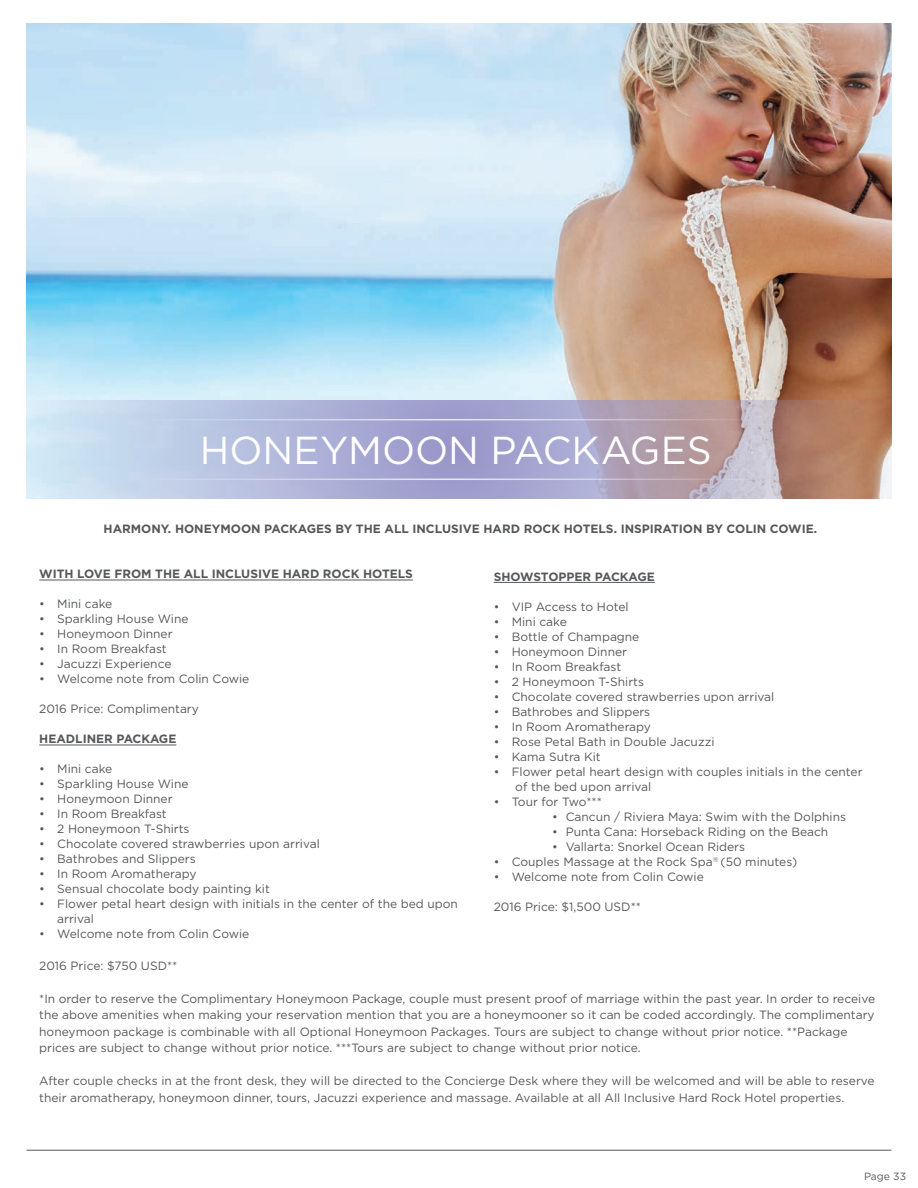
<style>
.page{position:relative;width:918px;height:1188px;background:#fff}
.page>*{position:absolute;margin:0;border:0;box-sizing:border-box;transform-origin:0 0}
.t1{font:39px "Gotham";color:#fff}
.t2{font:12px/16.5px "Gotham";color:#57585a}
.t3{font:700 12px "Gotham";color:#57585a}
.t4{font:10.5px "Gotham";color:#57585a}
</style>
<div class="page">
<hr style="left:27px;top:1150px;width:864px;height:1px;background:#57585a">
<hr style="left:39px;top:580px;width:374px;height:1px;background:#57585a">
<hr style="left:39px;top:745px;width:137px;height:1px;background:#57585a">
<img style="left:26px;top:23px;width:865px;height:476px">
<hr style="left:494px;top:582px;width:161px;height:1px;background:#57585a">
<svg style="left:26px;top:400px;width:862px;height:99px;background:#b3aec3"></svg>
<hr style="left:136px;top:479px;width:628px;height:1px;background:#fff">
<hr style="left:136px;top:419px;width:628px;height:1px;background:#fff">
<p class="t1" style="left:200px;top:429px;width:513px">HONEYMOON PACKAGES</p>
<p class="t3" style="left:104px;top:522px;width:715px">HARMONY. HONEYMOON PACKAGES BY THE ALL INCLUSIVE HARD ROCK HOTELS. INSPIRATION BY COLIN COWIE.</p>
<p class="t3" style="left:39px;top:567px;width:375px">WITH LOVE FROM THE ALL INCLUSIVE HARD ROCK HOTELS</p>
<p class="t2" style="left:39px;top:596px;width:75px">• Mini cake</p>
<p class="t2" style="left:39px;top:611px;width:151px">• Sparkling House Wine</p>
<p class="t2" style="left:39px;top:626px;width:135px">• Honeymoon Dinner</p>
<p class="t2" style="left:39px;top:641px;width:129px">• In Room Breakfast</p>
<p class="t2" style="left:39px;top:656px;width:134px">• Jacuzzi Experience</p>
<p class="t2" style="left:39px;top:671px;width:212px">• Welcome note from Colin Cowie</p>
<p class="t2" style="left:39px;top:701px;width:161px">2016 Price: Complimentary</p>
<p class="t3" style="left:39px;top:732px;width:139px">HEADLINER PACKAGE</p>
<p class="t2" style="left:39px;top:761px;width:75px">• Mini cake</p>
<p class="t2" style="left:39px;top:776px;width:151px">• Sparkling House Wine</p>
<p class="t2" style="left:39px;top:791px;width:135px">• Honeymoon Dinner</p>
<p class="t2" style="left:39px;top:806px;width:129px">• In Room Breakfast</p>
<p class="t2" style="left:39px;top:821px;width:152px">• 2 Honeymoon T-Shirts</p>
<p class="t2" style="left:39px;top:836px;width:282px">• Chocolate covered strawberries upon arrival</p>
<p class="t2" style="left:39px;top:851px;width:158px">• Bathrobes and Slippers</p>
<p class="t2" style="left:39px;top:866px;width:159px">• In Room Aromatherapy</p>
<p class="t2" style="left:39px;top:881px;width:232px">• Sensual chocolate body painting kit</p>
<p class="t2" style="left:57px;top:896px;width:402px;line-height:15px;text-indent:-18px">• Flower petal heart design with initials in the center of the bed upon arrival</p>
<p class="t2" style="left:39px;top:926px;width:212px">• Welcome note from Colin Cowie</p>
<p class="t2" style="left:39px;top:957px;width:140px">2016 Price: $750 USD**</p>
<p class="t2" style="left:39px;top:990px;width:837px">*In order to reserve the Complimentary Honeymoon Package, couple must present proof of marriage within the past year. In order to receive the above amenities when making your reservation mention that you are a honeymooner so it can be coded accordingly. The complimentary honeymoon package is combinable with all Optional Honeymoon Packages. Tours are subject to change without prior notice. **Package prices are subject to change without prior notice. ***Tours are subject to change without prior notice.</p>
<p class="t2" style="left:39px;top:1073px;width:837px">After couple checks in at the front desk, they will be directed to the Concierge Desk where they will be welcomed and will be able to reserve their aromatherapy, honeymoon dinner, tours, Jacuzzi experience and massage. Available at all All Inclusive Hard Rock Hotel properties.</p>
<p class="t3" style="left:494px;top:570px;width:163px">SHOWSTOPPER PACKAGE</p>
<p class="t2" style="left:494px;top:598px;width:136px">• VIP Access to Hotel</p>
<p class="t2" style="left:494px;top:613px;width:75px">• Mini cake</p>
<p class="t2" style="left:494px;top:628px;width:147px">• Bottle of Champagne</p>
<p class="t2" style="left:494px;top:643px;width:135px">• Honeymoon Dinner</p>
<p class="t2" style="left:494px;top:658px;width:129px">• In Room Breakfast</p>
<p class="t2" style="left:494px;top:673px;width:152px">• 2 Honeymoon T-Shirts</p>
<p class="t2" style="left:494px;top:688px;width:282px">• Chocolate covered strawberries upon arrival</p>
<p class="t2" style="left:494px;top:703px;width:158px">• Bathrobes and Slippers</p>
<p class="t2" style="left:494px;top:718px;width:159px">• In Room Aromatherapy</p>
<p class="t2" style="left:494px;top:733px;width:222px">• Rose Petal Bath in Double Jacuzzi</p>
<p class="t2" style="left:494px;top:748px;width:109px">• Kama Sutra Kit</p>
<p class="t2" style="left:515px;top:764px;width:349px;line-height:15px;text-indent:-22px">• Flower petal heart design with couples initials in the center of the bed upon arrival</p>
<p class="t2" style="left:494px;top:793px;width:110px">• Tour for Two***</p>
<p class="t2" style="left:552px;top:808px;width:295px">• Cancun / Riviera Maya: Swim with the Dolphins</p>
<p class="t2" style="left:552px;top:823px;width:278px">• Punta Cana: Horseback Riding on the Beach</p>
<p class="t2" style="left:552px;top:838px;width:194px">• Vallarta: Snorkel Ocean Riders</p>
<p class="t2" style="left:494px;top:853px;width:305px">• Couples Massage at the Rock Spa<sup>®</sup> (50 minutes)</p>
<p class="t2" style="left:494px;top:868px;width:212px">• Welcome note from Colin Cowie</p>
<p class="t2" style="left:494px;top:898px;width:149px">2016 Price: $1,500 USD**</p>
<p class="t4" style="left:864px;top:1171px;width:44px">Page 33</p>
</div>
